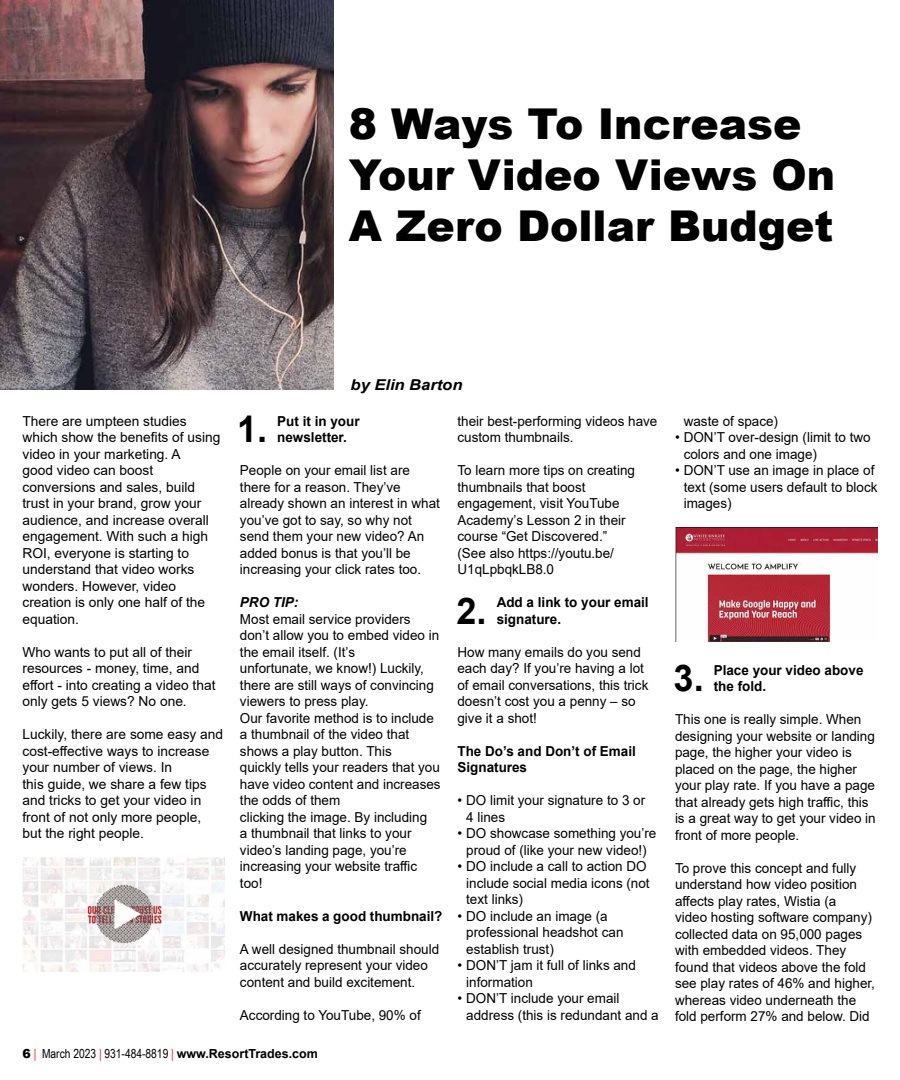
<style>
.page{position:relative;width:900px;height:1080px;background:#fff}
.page>*{position:absolute;margin:0;border:0;box-sizing:border-box;transform-origin:0 0}
.t1{font:900 42.5px/51px "Arial";color:#000}
.t2{font:700 36.75px "Arial";color:#000}
.t3{font:italic 700 15px "Arial";color:#000;scale:1.1 1}
.t4{font:13.75px/16.5px "Arial";color:#000}
.t5{font:700 13.75px/16.5px "Arial";color:#000}
.t6{font:italic 700 13.75px "Arial";color:#000}
.t7{font:12.5px "Arial Narrow";color:#000}
.s1{font-family:"Arial";font-weight:900}
.s2{color:#ed1d24}
.s3{font-family:"Arial";font-weight:700}
</style>
<div class="page">
<img style="left:22px;top:858px;width:203px;height:114px">
<img style="left:675px;top:528px;width:203px;height:114px">
<img style="left:0;top:0;width:334px;height:390px">
<h1 class="t1" style="left:349px;top:97px;width:488px">8 Ways To Increase<br>Your Video Views On<br>A Zero Dollar Budget</h1>
<p class="t4" style="left:22px;top:413px;width:199px">There are umpteen studies which show the benefits of using video in your marketing. A<br>good video can boost conversions and sales, build trust in your brand, grow your audience, and increase overall engagement. With such a high<br>ROI, everyone is starting to understand that video works wonders. However, video creation is only one half of the equation.</p>
<p class="t4" style="left:22px;top:644px;width:195px">Who wants to put all of their resources - money, time, and effort - into creating a video that only gets 5 views? No one.</p>
<p class="t4" style="left:22px;top:726px;width:202px">Luckily, there are some easy and cost-effective ways to increase your number of views. In<br>this guide, we share a few tips and tricks to get your video in front of not only more people, but the right people.</p>
<p class="t3" style="left:351px;top:375px;width:103px">by Elin Barton</p>
<h2 class="t2" style="left:237px;top:404px;width:32px">1.</h2>
<p class="t5" style="left:277px;top:413px;width:84px">Put it in your newsletter.</p>
<p class="t4" style="left:240px;top:462px;width:201px">People on your email list are there for a reason. They’ve already shown an interest in what you’ve got to say, so why not send them your new video? An added bonus is that you’ll be increasing your click rates too.</p>
<p class="t6" style="left:240px;top:593px;width:60px">PRO TIP:</p>
<p class="t4" style="left:240px;top:611px;width:202px">Most email service providers don’t allow you to embed video in the email itself. (It’s<br>unfortunate, we know!) Luckily, there are still ways of convincing viewers to press play.<br>Our favorite method is to include a thumbnail of the video that shows a play button. This<br>quickly tells your readers that you have video content and increases the odds of them<br>clicking the image. By including<br>a thumbnail that links to your video’s landing page, you’re increasing your website traffic too!</p>
<p class="t5" style="left:240px;top:908px;width:204px">What makes a good thumbnail?</p>
<p class="t4" style="left:240px;top:941px;width:201px">A well designed thumbnail should accurately represent your video content and build excitement.</p>
<p class="t4" style="left:240px;top:1007px;width:182px">According to YouTube, 90% of</p>
<p class="t4" style="left:457px;top:413px;width:201px">their best-performing videos have custom thumbnails.</p>
<p class="t4" style="left:457px;top:462px;width:179px">To learn more tips on creating thumbnails that boost engagement, visit YouTube<br>Academy’s Lesson 2 in their course “Get Discovered.” (See also https://youtu.be/<br>U1qLpbqkLB8.0</p>
<h2 class="t2" style="left:457px;top:585px;width:32px">2.</h2>
<p class="t5" style="left:497px;top:594px;width:154px">Add a link to your email signature.</p>
<p class="t4" style="left:458px;top:644px;width:192px">How many emails do you send each day? If you’re having a lot of email conversations, this trick doesn’t cost you a penny – so give it a shot!</p>
<p class="t5" style="left:458px;top:743px;width:180px">The Do’s and Don’t of Email<br>Signatures</p>
<p class="t4" style="left:466px;top:792px;width:180px;text-indent:-9px">• DO limit your signature to 3 or<br>4 lines</p>
<p class="t4" style="left:458px;top:825px;width:200px;text-align:center">• DO showcase something you’re proud of (like your new video!)</p>
<p class="t4" style="left:466px;top:858px;width:185px;text-indent:-9px">• DO include a call to action DO include social media icons (not text links)</p>
<p class="t4" style="left:466px;top:908px;width:159px;text-indent:-9px">• DO include an image (a professional headshot can establish trust)</p>
<p class="t4" style="left:466px;top:957px;width:171px;text-indent:-9px">• DON’T jam it full of links and information</p>
<p class="t4" style="left:466px;top:990px;width:194px;text-indent:-9px">• DON’T include your email address (this is redundant and a</p>
<p class="t7" style="left:22px;top:1044px;width:297px"><span class="s1">6</span> <span class="s2">|</span> March 2023 <span class="s2">|</span> 931-484-8819 <span class="s2">|</span> <span class="s3">www.ResortTrades.com</span></p>
<p class="t4" style="left:684px;top:413px;width:96px">waste of space)</p>
<p class="t4" style="left:684px;top:429px;width:188px;text-indent:-9px">• DON’T over-design (limit to two colors and one image)</p>
<p class="t4" style="left:684px;top:462px;width:195px;text-indent:-9px">• DON’T use an image in place of text (some users default to block images)</p>
<h2 class="t2" style="left:674px;top:653px;width:32px">3.</h2>
<p class="t5" style="left:714px;top:662px;width:151px">Place your video above the fold.</p>
<p class="t4" style="left:675px;top:711px;width:202px">This one is really simple. When designing your website or landing page, the higher your video is placed on the page, the higher your play rate. If you have a page that already gets high traffic, this is a great way to get your video in front of more people.</p>
<p class="t4" style="left:675px;top:860px;width:201px">To prove this concept and fully understand how video position affects play rates, Wistia (a<br>video hosting software company) collected data on 95,000 pages with embedded videos. They found that videos above the fold see play rates of 46% and higher, whereas video underneath the fold perform 27% and below. Did</p>
</div>
